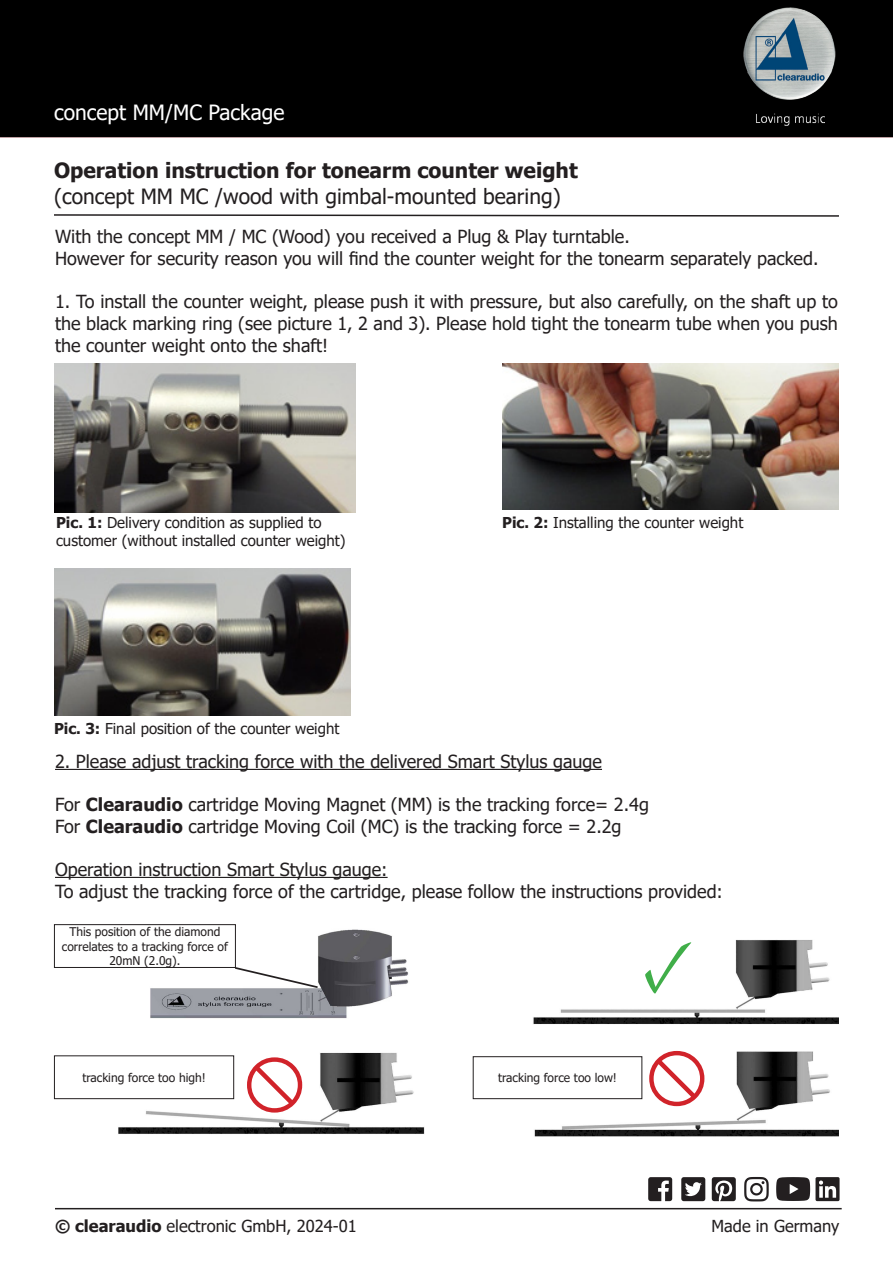
<style>
.page{position:relative;width:893px;height:1263px;background:#fff}
.page>*{position:absolute;margin:0;border:0;box-sizing:border-box;transform-origin:0 0}
.t1{font:italic 700 condensed 75.9px "Minion Pro";color:#40ae49}
.t2{font:700 21px "Tahoma";color:#231f20}
.t3{font:21px "Tahoma";color:#231f20}
.t4{font:21px "Tahoma";color:#fff}
.t5{font:18px/21.6px "Tahoma";color:#231f20;text-align:justify}
.t6{font:16.5px "Tahoma";color:#231f20}
.t7{font:15px "Tahoma";color:#231f20}
.t8{font:12px/14.4px "Tahoma";color:#231f20;text-align:center}
.s1{font-weight:700}
</style>
<div class="page">
<svg style="left:54px;top:214px;width:785px;height:3px"></svg>
<img style="left:55px;top:363px;width:300px;height:150px">
<img style="left:503px;top:363px;width:336px;height:147px">
<img style="left:55px;top:568px;width:296px;height:147px">
<hr style="left:55px;top:769px;width:547px;height:1px;background:#231f20">
<hr style="left:55px;top:877px;width:333px;height:1px;background:#231f20">
<img style="left:473px;top:1051px;width:366px;height:86px">
<img style="left:56px;top:1052px;width:368px;height:82px">
<img style="left:533px;top:940px;width:306px;height:84px">
<img style="left:150px;top:929px;width:259px;height:90px">
<div style="left:54px;top:1055px;width:180px;height:44px;border:1px solid #231f20"></div>
<div style="left:473px;top:1056px;width:169px;height:43px;border:1px solid #231f20"></div>
<svg style="left:233px;top:966px;width:87px;height:23px"></svg>
<div style="left:54px;top:924px;width:182px;height:44px;border:1px solid #231f20"></div>
<div style="left:0;top:0;width:893px;height:137px;background:#000"></div>
<img style="left:739px;top:8px;width:101px;height:117px">
<hr style="left:55px;top:1208px;width:787px;height:1px;background:#231f20">
<svg style="left:648px;top:1177px;width:24px;height:24px"></svg>
<svg style="left:681px;top:1177px;width:24px;height:24px"></svg>
<svg style="left:712px;top:1177px;width:24px;height:24px"></svg>
<svg style="left:744px;top:1177px;width:25px;height:24px"></svg>
<svg style="left:776px;top:1177px;width:63px;height:24px"></svg>
<svg style="left:247px;top:1057px;width:55px;height:55px"></svg>
<svg style="left:649px;top:1051px;width:55px;height:55px"></svg>
<p class="t4" style="left:54px;top:98px;width:232px">concept MM/MC Package</p>
<p class="t2" style="left:54px;top:156px;width:525px">Operation instruction for tonearm counter weight</p>
<p class="t3" style="left:54px;top:182px;width:508px">(concept MM MC /wood with gimbal-mounted bearing)</p>
<p class="t5" style="left:55px;top:227px;width:576px">With the concept MM / MC (Wood) you received a Plug &amp; Play turntable.</p>
<p class="t5" style="left:55px;top:249px;width:765px">However for security reason you will find the counter weight for the tonearm separately packed.</p>
<p class="t5" style="left:55px;top:292px;width:784px">1. To install the counter weight, please push it with pressure, but also carefully, on the shaft up to the black marking ring (see picture 1, 2 and 3). Please hold tight the tonearm tube when you push the counter weight onto the shaft!</p>
<p class="t7" style="left:56px;top:513px;width:267px"><span class="s1">Pic. 1:</span> Delivery condition as supplied to</p>
<p class="t7" style="left:56px;top:531px;width:291px">customer (without installed counter weight)</p>
<p class="t7" style="left:502px;top:513px;width:243px"><span class="s1">Pic. 2:</span> Installing the counter weight</p>
<p class="t7" style="left:54px;top:718px;width:287px"><span class="s1">Pic. 3:</span> Final position of the counter weight</p>
<p class="t5" style="left:55px;top:751px;width:548px">2. Please adjust tracking force with the delivered Smart Stylus gauge</p>
<p class="t5" style="left:55px;top:795px;width:595px">For <span class="s1">Clearaudio</span> cartridge Moving Magnet (MM) is the tracking force= 2.4g</p>
<p class="t5" style="left:55px;top:816px;width:568px">For <span class="s1">Clearaudio</span> cartridge Moving Coil (MC) is the tracking force = 2.2g</p>
<p class="t5" style="left:55px;top:859px;width:334px">Operation instruction Smart Stylus gauge:</p>
<p class="t5" style="left:55px;top:881px;width:669px">To adjust the tracking force of the cartridge, please follow the instructions provided:</p>
<p class="t8" style="left:62px;top:925px;width:167px">This position of the diamond correlates to a tracking force of<br>20mN (2.0g).</p>
<p class="t1" style="left:642px;top:912px;width:53px">✓</p>
<p class="t8" style="left:82px;top:1071px;width:125px">tracking force too high!</p>
<p class="t8" style="left:498px;top:1071px;width:120px">tracking force too low!</p>
<p class="t6" style="left:55px;top:1215px;width:303px"><span class="s1">© clearaudio</span> electronic GmbH, 2024-01</p>
<p class="t6" style="left:711px;top:1215px;width:129px">Made in Germany</p>
</div>
